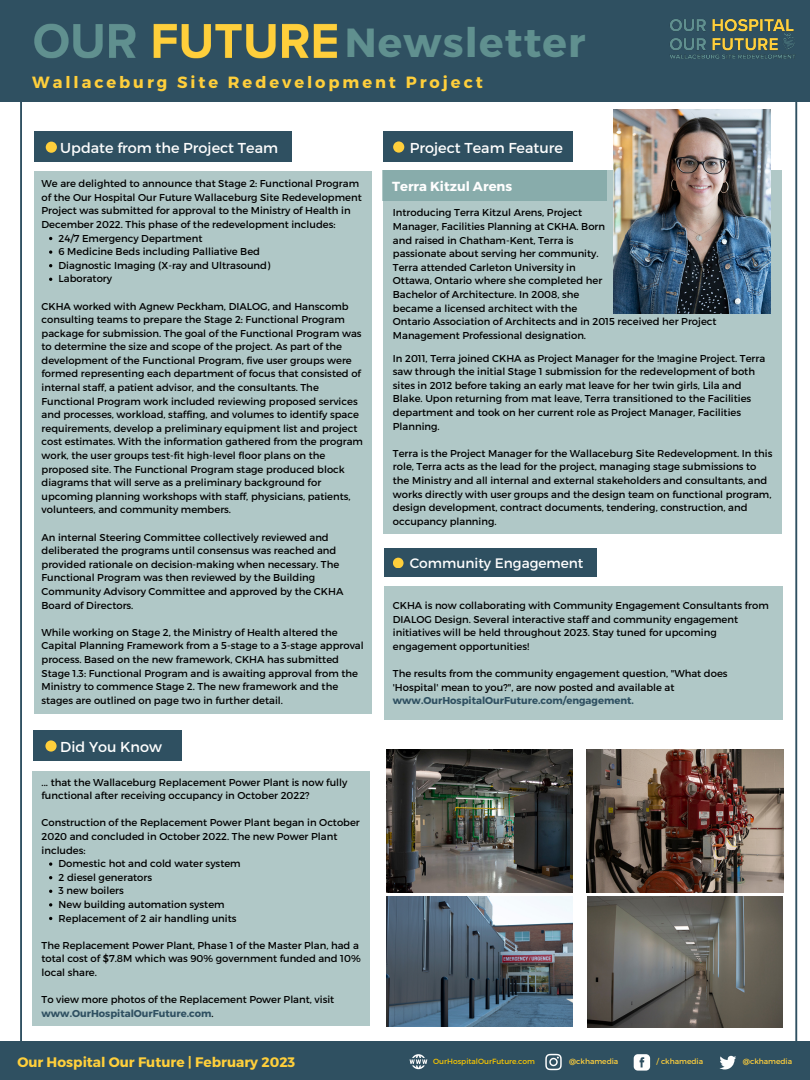
<style>
.page{position:relative;width:810px;height:1080px;background:#fff}
.page>*{position:absolute;margin:0;border:0;box-sizing:border-box;transform-origin:0 0}
.t1{font:700 40.62px "Montserrat";letter-spacing:.03em;color:#60908f}
.t2{font:700 16.25px "Montserrat";letter-spacing:.18em;color:#ffcf3b}
.t3{font:14.38px "Montserrat";color:#fefefe}
.t4{font:700 13.75px "Montserrat";color:#ffcf3b}
.t5{font:13.69px "Montserrat";color:#fefefe}
.t6{font:700 13.12px "Montserrat";color:#fefefe}
.t7{font:10px/13.6px "Montserrat";color:#000}
.t8{font:700 10px "Montserrat";color:#2f5061}
.t9{font:7.5px "Montserrat";color:#ffcf3b}
.t10{font:7.5px "Montserrat";color:#f8c600}
.s1{font-weight:700;color:#2f5061}
</style>
<div class="page">
<div style="left:0;top:0;width:810px;height:101px;background:#2f5061"></div>
<img style="left:34px;top:23px;width:303px;height:36px">
<hr style="left:20px;top:92px;width:2px;height:955px;background:#2f5061">
<hr style="left:795px;top:92px;width:2px;height:954px;background:#2f5061">
<img style="left:670px;top:19px;width:125px;height:40px">
<div style="left:0;top:1041px;width:810px;height:39px;background:#2f5061"></div>
<svg style="left:634px;top:1054px;width:16px;height:17px"></svg>
<svg style="left:719px;top:1055px;width:17px;height:15px"></svg>
<svg style="left:545px;top:1054px;width:17px;height:16px"></svg>
<svg style="left:410px;top:1054px;width:17px;height:15px"></svg>
<div style="left:34px;top:131px;width:258px;height:31px;background:#2f5061"></div>
<div style="left:46px;top:142px;width:11px;height:11px;background:#ffcf3b;border-radius:50%"></div>
<div style="left:34px;top:171px;width:338px;height:543px;background:#b0c8c7"></div>
<div style="left:385px;top:548px;width:211px;height:29px;background:#2f5061"></div>
<div style="left:393px;top:558px;width:11px;height:10px;background:#ffcf3b;border-radius:50%"></div>
<div style="left:385px;top:587px;width:398px;height:133px;background:#b0c8c7"></div>
<div style="left:383px;top:131px;width:190px;height:31px;background:#2f5061"></div>
<div style="left:393px;top:141px;width:11px;height:12px;background:#ffcf3b;border-radius:50%"></div>
<img style="left:387px;top:749px;width:185px;height:143px">
<img style="left:387px;top:896px;width:185px;height:131px">
<img style="left:587px;top:749px;width:196px;height:143px">
<img style="left:587px;top:896px;width:196px;height:132px">
<div style="left:383px;top:171px;width:398px;height:363px;background:#b0c8c7"></div>
<div style="left:383px;top:171px;width:224px;height:30px;background:#88acab"></div>
<div style="left:34px;top:730px;width:148px;height:31px;background:#2f5061"></div>
<svg style="left:45px;top:740px;width:12px;height:12px"></svg>
<div style="left:32px;top:771px;width:338px;height:255px;background:#b0c8c7"></div>
<img style="left:613px;top:109px;width:158px;height:205px">
<svg style="left:49px;top:250px;width:3px;height:4px"></svg>
<svg style="left:49px;top:862px;width:3px;height:4px"></svg>
<svg style="left:49px;top:903px;width:3px;height:4px"></svg>
<h1 class="t1" style="left:345px;top:16px;width:242px">Newsletter</h1>
<h2 class="t2" style="left:32px;top:71px;width:452px">Wallaceburg Site Redevelopment Project</h2>
<h3 class="t3" style="left:60px;top:138px;width:219px">Update from the Project Team</h3>
<p class="t7" style="left:42px;top:176px;width:322px">We are delighted to announce that Stage 2: Functional Program of the Our Hospital Our Future Wallaceburg Site Redevelopment Project was submitted for approval to the Ministry of Health in December 2022. This phase of the redevelopment includes:</p>
<p class="t7" style="left:59px;top:231px;width:213px">24/7 Emergency Department<br>6 Medicine Beds including Palliative Bed<br>Diagnostic Imaging (X-ray and Ultrasound)<br>Laboratory</p>
<p class="t7" style="left:42px;top:299px;width:323px">CKHA worked with Agnew Peckham, DIALOG, and Hanscomb consulting teams to prepare the Stage 2: Functional Program package for submission. The goal of the Functional Program was to determine the size and scope of the project. As part of the development of the Functional Program, five user groups were formed representing each department of focus that consisted of internal staff, a patient advisor, and the consultants. The Functional Program work included reviewing proposed services and processes, workload, staffing, and volumes to identify space requirements, develop a preliminary equipment list and project cost estimates. With the information gathered from the program work, the user groups test-fit high-level floor plans on the proposed site. The Functional Program stage produced block diagrams that will serve as a preliminary background for upcoming planning workshops with staff, physicians, patients, volunteers, and community members.</p>
<p class="t7" style="left:42px;top:530px;width:303px">An internal Steering Committee collectively reviewed and deliberated the programs until consensus was reached and provided rationale on decision-making when necessary. The Functional Program was then reviewed by the Building Community Advisory Committee and approved by the CKHA Board of Directors.</p>
<p class="t7" style="left:42px;top:625px;width:324px">While working on Stage 2, the Ministry of Health altered the Capital Planning Framework from a 5-stage to a 3-stage approval process. Based on the new framework, CKHA has submitted Stage 1.3: Functional Program and is awaiting approval from the Ministry to commence Stage 2. The new framework and the stages are outlined on page two in further detail.</p>
<h3 class="t3" style="left:60px;top:737px;width:103px">Did You Know</h3>
<p class="t7" style="left:42px;top:775px;width:307px">... that the Wallaceburg Replacement Power Plant is now fully functional after receiving occupancy in October 2022?</p>
<p class="t7" style="left:42px;top:815px;width:320px">Construction of the Replacement Power Plant began in October<br>2020 and concluded in October 2022. The new Power Plant includes:</p>
<p class="t7" style="left:59px;top:856px;width:184px">Domestic hot and cold water system<br>2 diesel generators<br>3 new boilers<br>New building automation system<br>Replacement of 2 air handling units</p>
<p class="t7" style="left:42px;top:938px;width:321px">The Replacement Power Plant, Phase 1 of the Master Plan, had a total cost of $7.8M which was 90% government funded and 10% local share.</p>
<p class="t7" style="left:42px;top:992px;width:294px">To view more photos of the Replacement Power Plant, visit <span class="s1">www.OurHospitalOurFuture.com</span>.</p>
<h3 class="t3" style="left:410px;top:138px;width:155px">Project Team Feature</h3>
<h3 class="t6" style="left:392px;top:177px;width:122px">Terra Kitzul Arens</h3>
<p class="t7" style="left:393px;top:206px;width:214px">Introducing Terra Kitzul Arens, Project Manager, Facilities Planning at CKHA. Born and raised in Chatham-Kent, Terra is passionate about serving her community.<br>Terra attended Carleton University in Ottawa, Ontario where she completed her Bachelor of Architecture. In 2008, she became a licensed architect with the</p>
<p class="t7" style="left:393px;top:314px;width:325px">Ontario Association of Architects and in 2015 received her Project<br>Management Professional designation.</p>
<p class="t7" style="left:393px;top:351px;width:374px">In 2011, Terra joined CKHA as Project Manager for the !magine Project. Terra saw through the initial Stage 1 submission for the redevelopment of both sites in 2012 before taking an early mat leave for her twin girls, Lila and Blake. Upon returning from mat leave, Terra transitioned to the Facilities department and took on her current role as Project Manager, Facilities Planning.</p>
<p class="t7" style="left:393px;top:446px;width:381px">Terra is the Project Manager for the Wallaceburg Site Redevelopment. In this role, Terra acts as the lead for the project, managing stage submissions to the Ministry and all internal and external stakeholders and consultants, and works directly with user groups and the design team on functional program, design development, contract documents, tendering, construction, and occupancy planning.</p>
<h3 class="t5" style="left:410px;top:555px;width:175px">Community Engagement</h3>
<p class="t7" style="left:393px;top:598px;width:377px">CKHA is now collaborating with Community Engagement Consultants from DIALOG Design. Several interactive staff and community engagement initiatives will be held throughout 2023. Stay tuned for upcoming engagement opportunities!</p>
<p class="t7" style="left:393px;top:666px;width:336px">The results from the community engagement question, "What does 'Hospital' mean to you?", are now posted and available at</p>
<p class="t8" style="left:393px;top:694px;width:243px">www.OurHospitalOurFuture.com/engagement.</p>
<h3 class="t4" style="left:17px;top:1054px;width:279px">Our Hospital Our Future | February 2023</h3>
<p class="t10" style="left:433px;top:1057px;width:103px">OurHospitalOurFuture.com</p>
<p class="t9" style="left:569px;top:1057px;width:51px">@ckhamedia</p>
<p class="t9" style="left:657px;top:1057px;width:48px">/ ckhamedia</p>
<p class="t9" style="left:743px;top:1057px;width:51px">@ckhamedia</p>
</div>
